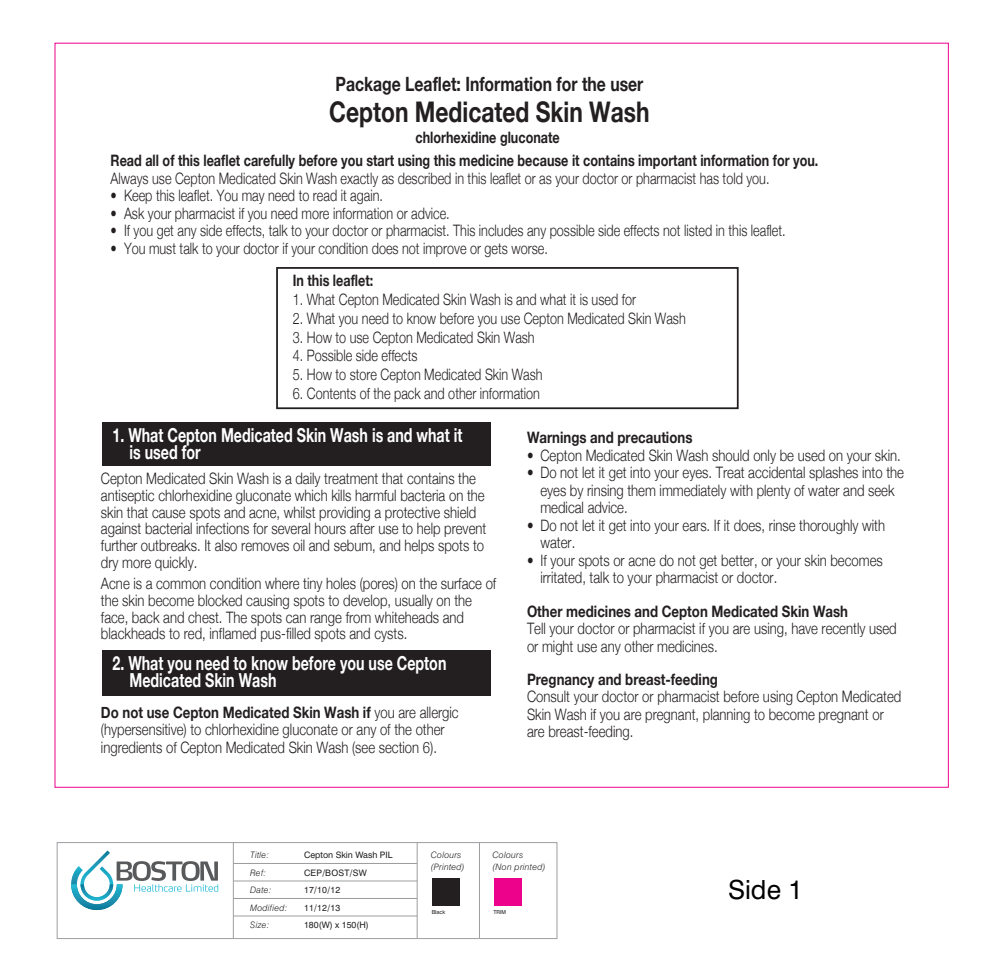
<style>
.page{position:relative;width:1005px;height:980px;background:#fff}
.page>*{position:absolute;margin:0;border:0;box-sizing:border-box;transform-origin:0 0}
.t1{font:700 28.35px "Helvetica Neue";color:#231f20;scale:.8 1}
.t2{font:26.43px "Swiss 721 BT";color:#000}
.t3{font:700 19.6px "Helvetica Neue";color:#231f20;scale:.8 1}
.t4{font:700 19.25px/17.5px "Helvetica Neue";color:#fff;scale:.74 1}
.t5{font:300 15.75px/17.5px "Helvetica Neue";color:#231f20;scale:.83 1}
.t6{font:300 15.75px "Helvetica Neue";color:#231f20;scale:.8 1}
.t7{font:700 15.75px/23.4px "Helvetica Neue";color:#231f20;scale:.8 1}
.t8{font:700 15.75px "Helvetica Neue";color:#231f20;scale:.84 1}
.t9{font:italic 300 8.92px/17.5px "Swiss 721 BT";letter-spacing:.025em;color:#211e1e}
.t10{font:8.92px/17.5px "Swiss 721 BT";color:#211e1e}
.t11{font:5.42px "Swiss 721 BT";color:#211e1e}
.s1{font-weight:700}
</style>
<div class="page">
<div style="left:102px;top:423px;width:389px;height:43px;background:#231f20"></div>
<div style="left:57px;top:842px;width:500px;height:97px;background:#fff;border:1px solid #9c9ea1"></div>
<hr style="left:233px;top:863px;width:184px;height:1px;background:#9c9ea1">
<hr style="left:233px;top:881px;width:184px;height:1px;background:#9c9ea1">
<hr style="left:233px;top:898px;width:184px;height:1px;background:#9c9ea1">
<hr style="left:233px;top:916px;width:184px;height:1px;background:#9c9ea1">
<hr style="left:479px;top:843px;width:1px;height:95px;background:#9c9ea1">
<div style="left:432px;top:878px;width:28px;height:27px;background:#231f20"></div>
<div style="left:494px;top:878px;width:27px;height:27px;background:#ed028c"></div>
<hr style="left:233px;top:843px;width:1px;height:96px;background:#9c9ea1">
<hr style="left:417px;top:843px;width:1px;height:96px;background:#9c9ea1">
<svg style="left:71px;top:851px;width:147px;height:59px"></svg>
<div style="left:276px;top:267px;width:462px;height:142px;border:2px solid #231f20"></div>
<div style="left:102px;top:650px;width:389px;height:46px;background:#231f20"></div>
<p class="t3" style="left:335px;top:66px;width:386px">Package Leaflet: Information for the user</p>
<h1 class="t1" style="left:329px;top:86px;width:402px">Cepton Medicated Skin Wash</h1>
<p class="t7" style="left:111px;top:125px;width:886px;text-indent:305px">chlorhexidine gluconate<br>Read all of this leaflet carefully before you start using this medicine because it contains important information for you.</p>
<p class="t6" style="left:111px;top:166px;width:825px">Always use Cepton Medicated Skin Wash exactly as described in this leaflet or as your doctor or pharmacist has told you.</p>
<p class="t6" style="left:111px;top:183px;width:342px">• Keep this leaflet. You may need to read it again.</p>
<p class="t6" style="left:111px;top:201px;width:425px">• Ask your pharmacist if you need more information or advice.</p>
<p class="t6" style="left:111px;top:218px;width:845px">• If you get any side effects, talk to your doctor or pharmacist. This includes any possible side effects not listed in this leaflet.</p>
<p class="t6" style="left:111px;top:236px;width:548px">• You must talk to your doctor if your condition does not improve or gets worse.</p>
<p class="t7" style="left:293px;top:268px;width:102px">In this leaflet:</p>
<p class="t6" style="left:293px;top:287px;width:430px">1. What Cepton Medicated Skin Wash is and what it is used for</p>
<p class="t6" style="left:293px;top:305px;width:493px">2. What you need to know before you use Cepton Medicated Skin Wash</p>
<p class="t6" style="left:293px;top:324px;width:304px">3. How to use Cepton Medicated Skin Wash</p>
<p class="t6" style="left:293px;top:343px;width:157px">4. Possible side effects</p>
<p class="t6" style="left:293px;top:362px;width:314px">5. How to store Cepton Medicated Skin Wash</p>
<p class="t6" style="left:293px;top:380px;width:310px">6. Contents of the pack and other information</p>
<p class="t4" style="left:129px;top:425px;width:451px;text-indent:-17px">1. What Cepton Medicated Skin Wash is and what it is used for</p>
<p class="t8" style="left:527px;top:423px;width:198px">Warnings and precautions</p>
<p class="t5" style="left:527px;top:446px;width:452px">• Cepton Medicated Skin Wash should only be used on your skin.</p>
<p class="t5" style="left:540px;top:463px;width:439px;text-indent:-13px">• Do not let it get into your eyes. Treat accidental splashes into the eyes by rinsing them immediately with plenty of water and seek medical advice.</p>
<p class="t5" style="left:540px;top:516px;width:417px;text-indent:-13px">• Do not let it get into your ears. If it does, rinse thoroughly with water.</p>
<p class="t5" style="left:540px;top:551px;width:414px;text-indent:-13px">• If your spots or acne do not get better, or your skin becomes irritated, talk to your pharmacist or doctor.</p>
<p class="t8" style="left:527px;top:597px;width:384px">Other medicines and Cepton Medicated Skin Wash</p>
<p class="t5" style="left:527px;top:619px;width:447px">Tell your doctor or pharmacist if you are using, have recently used or might use any other medicines.</p>
<p class="t8" style="left:527px;top:665px;width:229px">Pregnancy and breast-feeding</p>
<p class="t5" style="left:527px;top:687px;width:452px">Consult your doctor or pharmacist before using Cepton Medicated<br>Skin Wash if you are pregnant, planning to become pregnant or are breast-feeding.</p>
<p class="t5" style="left:101px;top:470px;width:466px;line-height:16.6px">Cepton Medicated Skin Wash is a daily treatment that contains the antiseptic chlorhexidine gluconate which kills harmful bacteria on the skin that cause spots and acne, whilst providing a protective shield against bacterial infections for several hours after use to help prevent further outbreaks. It also removes oil and sebum, and helps spots to dry more quickly.</p>
<p class="t5" style="left:101px;top:575px;width:478px;line-height:16.6px">Acne is a common condition where tiny holes (pores) on the surface of the skin become blocked causing spots to develop, usually on the face, back and chest. The spots can range from whiteheads and blackheads to red, inflamed pus-filled spots and cysts.</p>
<p class="t4" style="left:129px;top:653px;width:430px;text-indent:-17px">2. What you need to know before you use Cepton<br>Medicated Skin Wash</p>
<p class="t5" style="left:101px;top:702px;width:432px"><span class="s1">Do not use Cepton Medicated Skin Wash if</span> you are allergic (hypersensitive) to chlorhexidine gluconate or any of the other ingredients of Cepton Medicated Skin Wash (see section 6).</p>
<p class="t9" style="left:250px;top:846px;width:39px">Title:<br>Ref:<br>Date:<br>Modified:<br>Size:</p>
<p class="t10" style="left:304px;top:846px;width:90px">Cepton Skin Wash PIL<br>CEP/BOST/SW<br>17/10/12<br>11/12/13<br>180(W) x 150(H)</p>
<p class="t9" style="left:431px;top:848px;width:35px;line-height:12.2px">Colours (Printed)</p>
<p class="t11" style="left:431px;top:909px;width:15px">Black</p>
<p class="t9" style="left:492px;top:848px;width:54px;line-height:12.2px">Colours<br>(Non printed)</p>
<p class="t11" style="left:493px;top:909px;width:14px">TRIM</p>
<h2 class="t2" style="left:728px;top:874px;width:76px">Side 1</h2>
</div>
